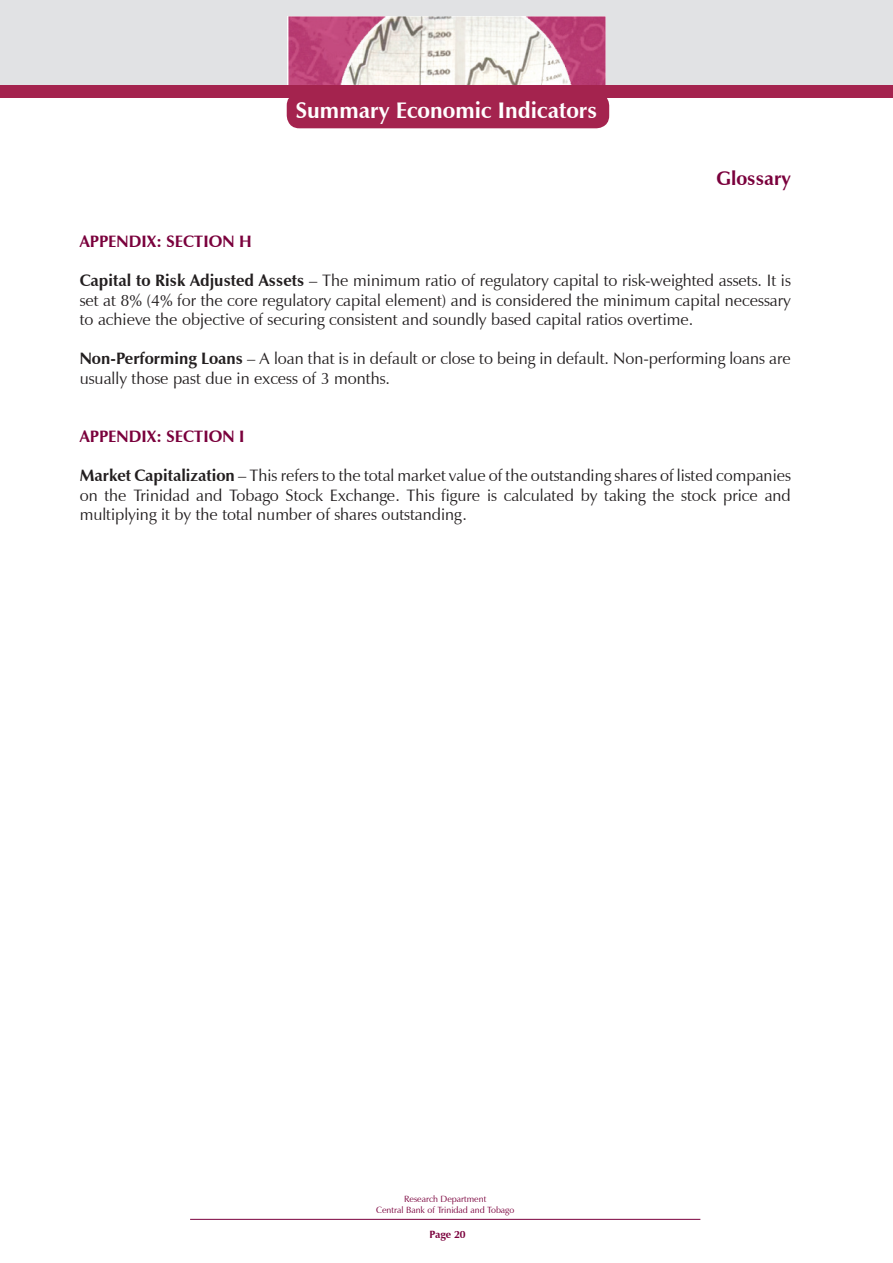
<style>
.page{position:relative;width:893px;height:1263px;background:#fff}
.page>*{position:absolute;margin:0;border:0;box-sizing:border-box;transform-origin:0 0}
.t1{font:700 22.5px "Zapf Humanist 601 BT";color:#fff}
.t2{font:700 19.5px "Zapf Humanist 601 BT";color:#7a003c}
.t3{font:16.5px/19.5px "Zapf Humanist 601 BT";color:#231f20;text-align:justify}
.t4{font:700 16.5px "Zapf Humanist 601 BT";color:#7a003c}
.t5{font:700 10.5px "Zapf Humanist 601 BT";color:#7a003c}
.t6{font:9px/10.8px "Zapf Humanist 601 BT";color:#7a003c;text-align:center}
.s1{font-weight:700}
</style>
<div class="page">
<div style="left:0;top:0;width:893px;height:87px;background:#e1e2e4"></div>
<img style="left:287px;top:17px;width:319px;height:68px">
<div style="left:287px;top:93px;width:322px;height:35px;background:#a4234e;border-radius:13px"></div>
<div style="left:0;top:85px;width:893px;height:12px;background:#a4234e"></div>
<hr style="left:190px;top:1219px;width:510px;height:1px;background:#7a003c">
<h1 class="t1" style="left:296px;top:97px;width:303px">Summary Economic Indicators</h1>
<p class="t2" style="left:717px;top:166px;width:76px">Glossary</p>
<p class="t4" style="left:80px;top:231px;width:174px">APPENDIX: SECTION H</p>
<p class="t3" style="left:80px;top:271px;width:713px"><span class="s1">Capital to Risk Adjusted Assets</span> – The minimum ratio of regulatory capital to risk-weighted assets. It is set at 8% (4% for the core regulatory capital element) and is considered the minimum capital necessary to achieve the objective of securing consistent and soundly based capital ratios overtime.</p>
<p class="t3" style="left:80px;top:349px;width:713px"><span class="s1">Non-Performing Loans</span> – A loan that is in default or close to being in default. Non-performing loans are usually those past due in excess of 3 months.</p>
<p class="t4" style="left:80px;top:426px;width:166px">APPENDIX: SECTION I</p>
<p class="t3" style="left:80px;top:466px;width:713px"><span class="s1">Market Capitalization</span> – This refers to the total market value of the outstanding shares of listed companies on the Trinidad and Tobago Stock Exchange. This figure is calculated by taking the stock price and multiplying it by the total number of shares outstanding.</p>
<p class="t6" style="left:376px;top:1194px;width:140px">Research Department<br>Central Bank of Trinidad and Tobago</p>
<p class="t5" style="left:430px;top:1228px;width:38px">Page 20</p>
</div>
